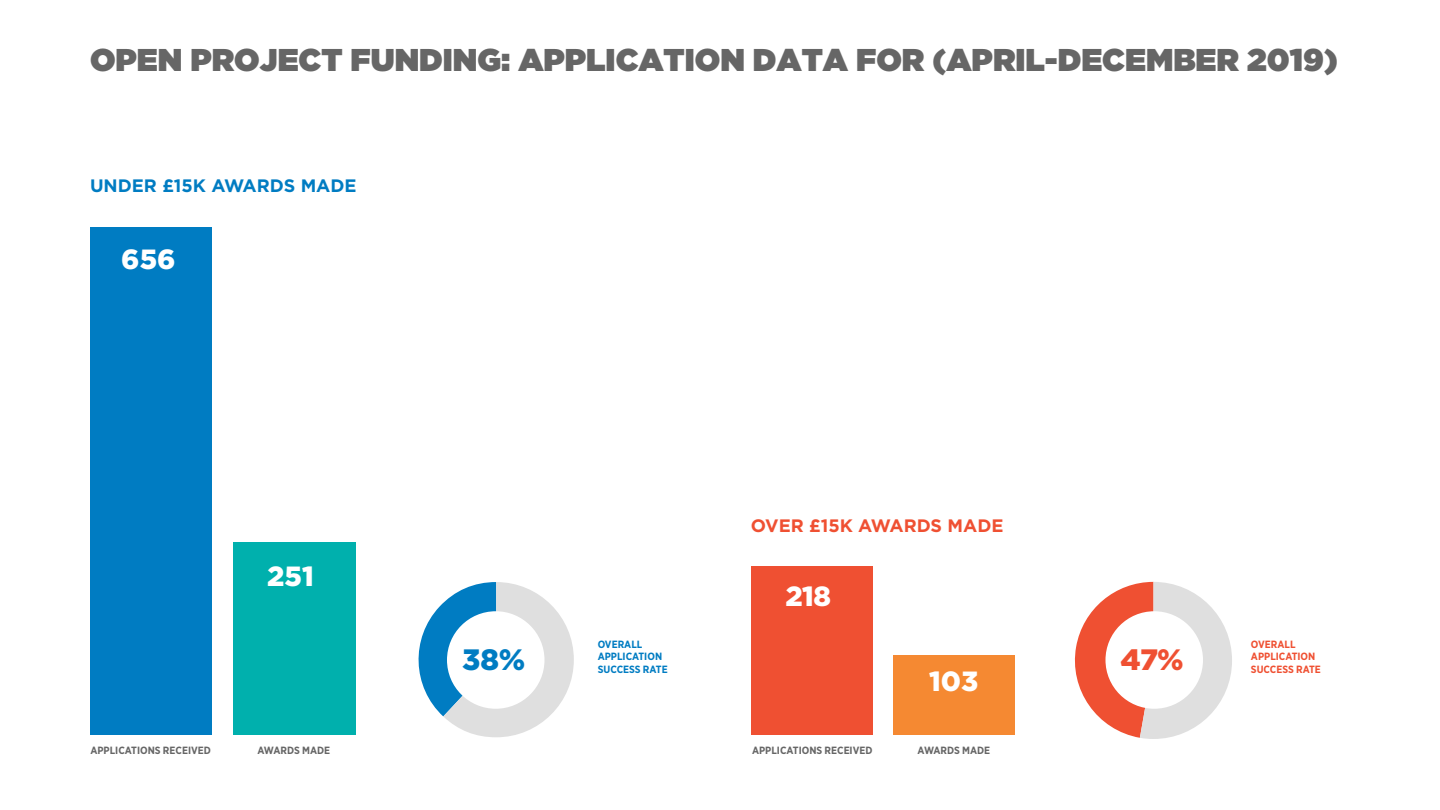
<style>
.page{position:relative;width:1440px;height:810px;background:#fff}
.page>*{position:absolute;margin:0;border:0;box-sizing:border-box;transform-origin:0 0}
.t1{font:900 31.5px "Gotham";color:#666}
.t2{font:900 29.47px "Gotham";color:#007cc2}
.t3{font:900 29.47px "Gotham";color:#ef5032}
.t4{font:900 27.75px "Gotham";color:#fff}
.t5{font:700 18px "Gotham";color:#007cc2}
.t6{font:700 18px "Gotham";color:#ef5032}
.t7{font:700 10.5px "Gotham Narrow";color:#666}
.t8{font:700 10.5px/12.6px "Gotham Narrow";color:#007cc2}
.t9{font:700 10.5px/12.6px "Gotham Narrow";color:#ef5032}
</style>
<div class="page">
<svg style="left:1074px;top:582px;width:158px;height:157px"></svg>
<svg style="left:418px;top:582px;width:156px;height:155px"></svg>
<div style="left:893px;top:655px;width:122px;height:80px;background:#f58932"></div>
<div style="left:751px;top:566px;width:121px;height:169px;background:#ef5032"></div>
<div style="left:233px;top:542px;width:123px;height:193px;background:#00b0ad"></div>
<div style="left:90px;top:227px;width:122px;height:508px;background:#007cc2"></div>
<div style="left:447px;top:611px;width:97px;height:98px;background:#fff;border-radius:50%"></div>
<div style="left:1106px;top:611px;width:97px;height:98px;background:#fff;border-radius:50%"></div>
<h1 class="t1" style="left:90px;top:37px;width:1249px">OPEN PROJECT FUNDING: APPLICATION DATA FOR (APRIL-DECEMBER 2019)</h1>
<h3 class="t5" style="left:90px;top:175px;width:268px">UNDER £15K AWARDS MADE</h3>
<h3 class="t4" style="left:121px;top:240px;width:56px">656</h3>
<h3 class="t4" style="left:267px;top:557px;width:48px">251</h3>
<h3 class="t6" style="left:751px;top:516px;width:254px">OVER £15K AWARDS MADE</h3>
<h3 class="t4" style="left:785px;top:577px;width:47px">218</h3>
<p class="t8" style="left:598px;top:638px;width:71px">OVERALL<br>APPLICATION<br>SUCCESS RATE</p>
<p class="t9" style="left:1251px;top:638px;width:71px">OVERALL<br>APPLICATION<br>SUCCESS RATE</p>
<h2 class="t2" style="left:462px;top:640px;width:65px">38%</h2>
<h2 class="t3" style="left:1121px;top:640px;width:65px">47%</h2>
<h3 class="t4" style="left:929px;top:663px;width:51px">103</h3>
<p class="t7" style="left:90px;top:744px;width:122px">APPLICATIONS RECEIVED</p>
<p class="t7" style="left:258px;top:744px;width:74px">AWARDS MADE</p>
<p class="t7" style="left:752px;top:744px;width:122px">APPLICATIONS RECEIVED</p>
<p class="t7" style="left:918px;top:744px;width:74px">AWARDS MADE</p>
</div>
